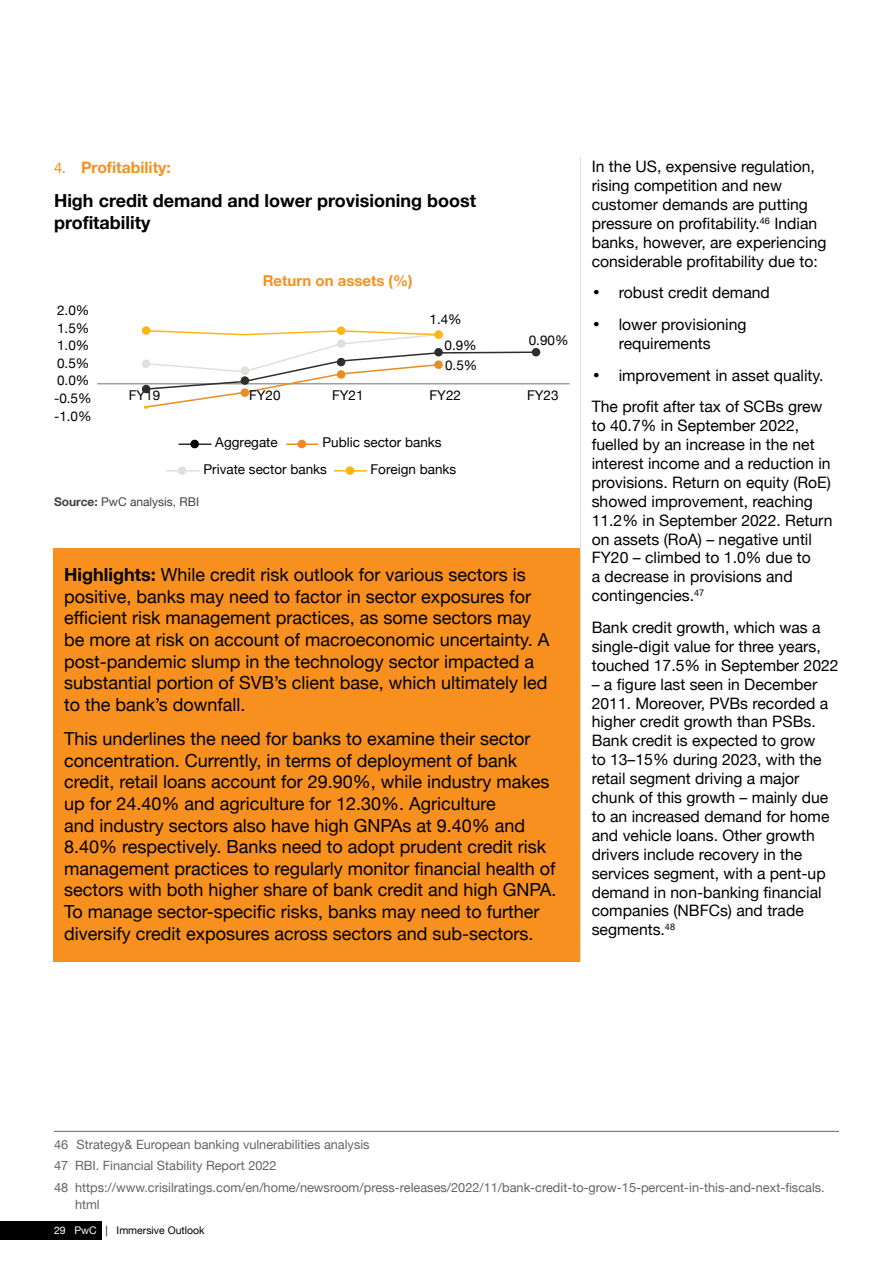
<style>
.page{position:relative;width:893px;height:1263px;background:#fff}
.page>*{position:absolute;margin:0;border:0;box-sizing:border-box;transform-origin:0 0}
.t1{font:18px/21.6px "Helvetica Neue";color:#000}
.t2{font:700 18px/21.6px "Helvetica Neue";color:#000}
.t3{font:15.75px/18.9px "Helvetica Neue";color:#000}
.t4{font:700 15.75px "Helvetica Neue";color:#f7901e}
.t5{font:700 15px "Helvetica Neue";color:#f7901e}
.t6{font:13.5px/17.5px "Helvetica Neue";color:#000}
.t7{font:12.75px/21.5px "Helvetica Neue";color:#636466}
.t8{font:12px "Helvetica Neue";color:#414042}
.t9{font:10.5px "Helvetica Neue";color:#000}
.s1{font-family:"Myriad Pro";font-weight:400}
.s2{font-weight:700}
.s3{font-family:"ITC Charter Com"}
.s4{color:#fff}
</style>
<div class="page">
<hr style="left:580px;top:157px;width:1px;height:805px;background:#dcddde">
<div style="left:53px;top:548px;width:527px;height:414px;background:#f7901e"></div>
<hr style="left:54px;top:1131px;width:785px;height:1px;background:#636466">
<hr style="left:97px;top:383px;width:472px;height:1px;background:#898989">
<svg style="left:144px;top:329px;width:394px;height:80px"></svg>
<div style="left:142px;top:385px;width:8px;height:8px;background:#2d2d2c;border-radius:50%"></div>
<div style="left:241px;top:376px;width:8px;height:9px;background:#2d2d2c;border-radius:50%"></div>
<div style="left:337px;top:358px;width:8px;height:8px;background:#2d2d2c;border-radius:50%"></div>
<div style="left:434px;top:348px;width:9px;height:8px;background:#2d2d2c;border-radius:50%"></div>
<div style="left:532px;top:348px;width:8px;height:8px;background:#2d2d2c;border-radius:50%"></div>
<div style="left:241px;top:388px;width:8px;height:9px;background:#ea8c23;border-radius:50%"></div>
<div style="left:337px;top:370px;width:8px;height:9px;background:#ea8c23;border-radius:50%"></div>
<div style="left:434px;top:360px;width:9px;height:9px;background:#ea8c23;border-radius:50%"></div>
<div style="left:142px;top:359px;width:8px;height:9px;background:#dfdfde;border-radius:50%"></div>
<div style="left:337px;top:339px;width:8px;height:9px;background:#dfdfde;border-radius:50%"></div>
<div style="left:241px;top:366px;width:8px;height:9px;background:#dfdfde;border-radius:50%"></div>
<div style="left:142px;top:326px;width:8px;height:9px;background:#fcb515;border-radius:50%"></div>
<div style="left:337px;top:326px;width:8px;height:9px;background:#fcb515;border-radius:50%"></div>
<div style="left:434px;top:330px;width:9px;height:9px;background:#fcb515;border-radius:50%"></div>
<hr style="left:179px;top:443px;width:32px;height:2px;background:#2d2d2c">
<div style="left:190px;top:440px;width:9px;height:8px;background:#000;border-radius:50%"></div>
<hr style="left:286px;top:443px;width:32px;height:2px;background:#ea8c23">
<div style="left:297px;top:440px;width:9px;height:8px;background:#ea8c23;border-radius:50%"></div>
<hr style="left:167px;top:470px;width:32px;height:2px;background:#dfdfde">
<div style="left:178px;top:466px;width:8px;height:9px;background:#dfdfde;border-radius:50%"></div>
<hr style="left:334px;top:470px;width:32px;height:2px;background:#fcb515">
<div style="left:346px;top:466px;width:8px;height:9px;background:#fcb515;border-radius:50%"></div>
<div style="left:0;top:1221px;width:101px;height:19px;background:#000"></div>
<p class="t4" style="left:54px;top:155px;width:118px"><span class="s1">4.</span> Profitability:</p>
<p class="t2" style="left:54px;top:190px;width:424px">High credit demand and lower provisioning boost profitability</p>
<p class="t6" style="left:57px;top:302px;width:34px">2.0%</p>
<p class="t6" style="left:57px;top:320px;width:34px">1.5%</p>
<p class="t6" style="left:57px;top:338px;width:34px">1.0%</p>
<p class="t5" style="left:263px;top:269px;width:151px">Return on assets (%)</p>
<p class="t6" style="left:430px;top:311px;width:34px">1.4%</p>
<p class="t6" style="left:444px;top:337px;width:34px">0.9%</p>
<p class="t6" style="left:529px;top:332px;width:41px">0.90%</p>
<p class="t6" style="left:57px;top:355px;width:34px">0.5%</p>
<p class="t6" style="left:445px;top:357px;width:34px">0.5%</p>
<p class="t6" style="left:57px;top:373px;width:34px">0.0%</p>
<p class="t6" style="left:129px;top:387px;width:33px">FY19</p>
<p class="t6" style="left:332px;top:387px;width:33px">FY21</p>
<p class="t6" style="left:430px;top:387px;width:33px">FY22</p>
<p class="t6" style="left:527px;top:387px;width:33px">FY23</p>
<p class="t6" style="left:249px;top:387px;width:33px">FY20</p>
<p class="t6" style="left:54px;top:390px;width:39px">-0.5% -1.0%</p>
<p class="t6" style="left:203px;top:430px;width:240px;line-height:26.5px;text-indent:119px">Public sector banks<br>Private sector banks</p>
<p class="t6" style="left:215px;top:434px;width:64px">Aggregate</p>
<p class="t6" style="left:371px;top:461px;width:87px">Foreign banks</p>
<p class="t8" style="left:54px;top:493px;width:147px"><span class="s2">Source:</span> PwC analysis, RBI</p>
<p class="t1" style="left:64px;top:565px;width:487px"><span class="s2">Highlights:</span> While credit risk outlook for various sectors is positive, banks may need to factor in sector exposures for efficient risk management practices, as some sectors may be more at risk on account of macroeconomic uncertainty. A post-pandemic slump in the technology sector impacted a substantial portion of SVB’s client base, which ultimately led to the bank’s downfall.</p>
<p class="t1" style="left:64px;top:729px;width:494px">This underlines the need for banks to examine their sector concentration. Currently, in terms of deployment of bank credit, retail loans account for 29.90%, while industry makes up for 24.40% and agriculture for 12.30%. Agriculture<br>and industry sectors also have high GNPAs at 9.40% and 8.40% respectively. Banks need to adopt prudent credit risk management practices to regularly monitor financial health of sectors with both higher share of bank credit and high GNPA.<br>To manage sector-specific risks, banks may need to further diversify credit exposures across sectors and sub-sectors.</p>
<p class="t3" style="left:592px;top:158px;width:236px">In the US, expensive regulation, rising competition and new customer demands are putting pressure on profitability.<sup>46</sup> Indian banks, however, are experiencing considerable profitability due to:</p>
<p class="t3" style="left:592px;top:284px;width:180px"><span class="s3">•</span> robust credit demand</p>
<p class="t3" style="left:592px;top:316px;width:156px;text-align:center"><span class="s3">•</span> lower provisioning requirements</p>
<p class="t3" style="left:592px;top:360px;width:233px;line-height:31.7px"><span class="s3">•</span> improvement in asset quality.<br>The profit after tax of SCBs grew</p>
<p class="t3" style="left:592px;top:417px;width:242px">to 40.7% in September 2022, fuelled by an increase in the net interest income and a reduction in provisions. Return on equity (RoE) showed improvement, reaching<br>11.2% in September 2022. Return on assets (RoA) – negative until<br>FY20 – climbed to 1.0% due to<br>a decrease in provisions and contingencies.<sup>47</sup></p>
<p class="t3" style="left:592px;top:619px;width:248px">Bank credit growth, which was a single-digit value for three years, touched 17.5% in September 2022</p>
<p class="t3" style="left:592px;top:675px;width:239px">– a figure last seen in December<br>2011. Moreover, PVBs recorded a higher credit growth than PSBs.<br>Bank credit is expected to grow to 13–15% during 2023, with the retail segment driving a major chunk of this growth – mainly due to an increased demand for home and vehicle loans. Other growth drivers include recovery in the services segment, with a pent-up demand in non-banking financial companies (NBFCs) and trade segments.<sup>48</sup></p>
<p class="t7" style="left:54px;top:1134px;width:772px">46 Strategy&amp; European banking vulnerabilities analysis<br>47 RBI. Financial Stability Report 2022<br>48 https://www.crisilratings.com/en/home/newsroom/press-releases/2022/11/bank-credit-to-grow-15-percent-in-this-and-next-fiscals.</p>
<p class="t7" style="left:75px;top:1194px;width:26px">html</p>
<p class="t9" style="left:54px;top:1223px;width:152px"><span class="s4">29 PwC</span> | Immersive Outlook</p>
</div>
